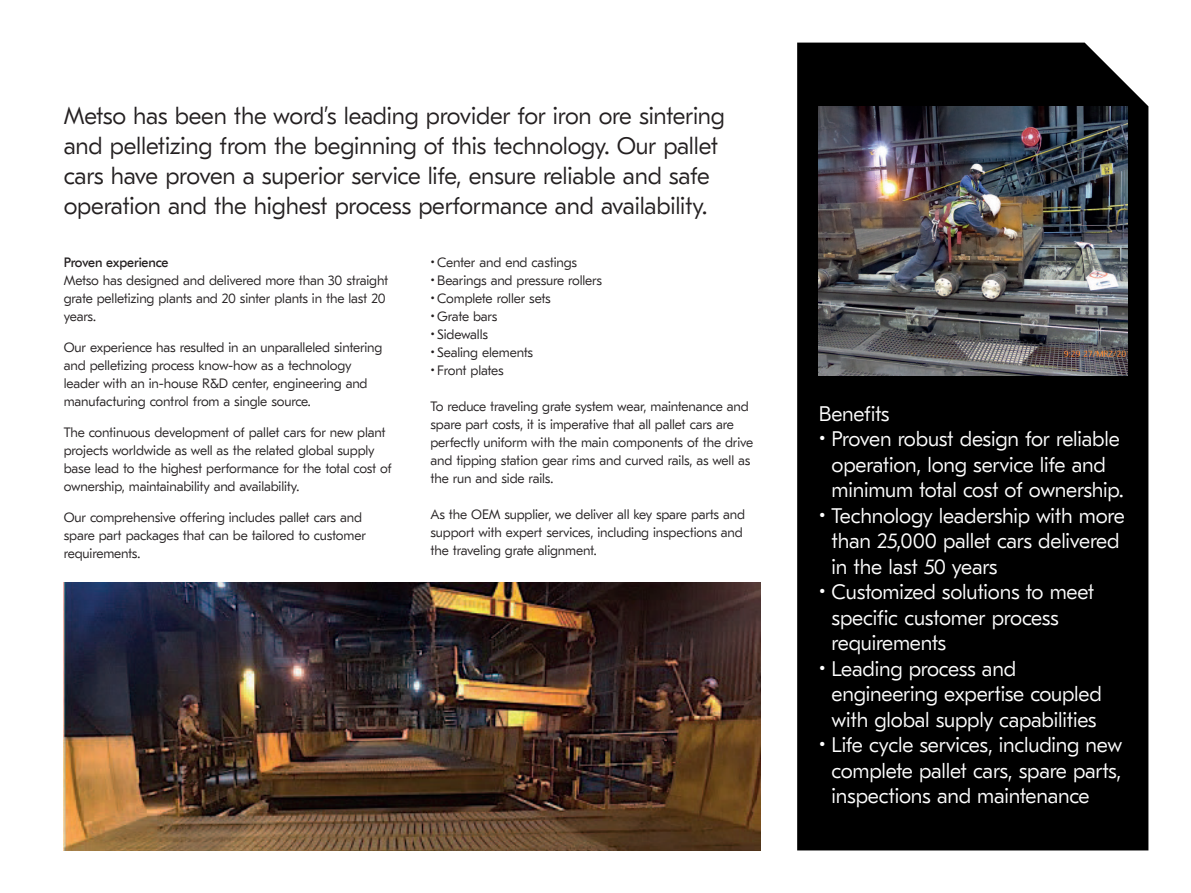
<style>
.page{position:relative;width:1191px;height:893px;background:#fff}
.page>*{position:absolute;margin:0;border:0;box-sizing:border-box;transform-origin:0 0}
.Ingress_text__16_20_pt__Light__Black{font:300 24px/30px "GT Eesti LC Text";letter-spacing:-.01em;color:#231f20}
.t1{font:300 21px/25.5px "GT Eesti LC Text";letter-spacing:-.01em;color:#fff}
.Body_text__9_12_pt__Light__Black{font:300 13.5px/18px "GT Eesti LC Text";letter-spacing:-.01em;color:#231f20}
.Body_text__subheading__9_12_pt__Regular_{font:13.5px "GT Eesti LC Text";letter-spacing:-.01em;color:#231f20}
</style>
<div class="page">
<div style="left:797px;top:43px;width:351px;height:807px;background:#000"></div>
<img style="left:819px;top:106px;width:308px;height:269px">
<img style="left:64px;top:583px;width:696px;height:267px">
<p class="Ingress_text__16_20_pt__Light__Black" style="left:64px;top:102px;width:662px">Metso has been the word’s leading provider for iron ore sintering and pelletizing from the beginning of this technology. Our pallet cars have proven a superior service life, ensure reliable and safe operation and the highest process performance and availability.</p>
<p class="Body_text__subheading__9_12_pt__Regular_" style="left:64px;top:255px;width:106px">Proven experience</p>
<p class="Body_text__9_12_pt__Light__Black" style="left:64px;top:272px;width:326px">Metso has designed and delivered more than 30 straight grate pelletizing plants and 20 sinter plants in the last 20 years.</p>
<p class="Body_text__9_12_pt__Light__Black" style="left:64px;top:339px;width:320px">Our experience has resulted in an unparalleled sintering and pelletizing process know-how as a technology leader with an in-house R&amp;D center, engineering and manufacturing control from a single source.</p>
<p class="Body_text__9_12_pt__Light__Black" style="left:64px;top:423px;width:330px">The continuous development of pallet cars for new plant projects worldwide as well as the related global supply base lead to the highest performance for the total cost of ownership, maintainability and availability.</p>
<p class="Body_text__9_12_pt__Light__Black" style="left:64px;top:508px;width:304px">Our comprehensive offering includes pallet cars and spare part packages that can be tailored to customer requirements.</p>
<p class="Body_text__9_12_pt__Light__Black" style="left:430px;top:254px;width:148px">• Center and end castings</p>
<p class="Body_text__9_12_pt__Light__Black" style="left:430px;top:272px;width:173px">• Bearings and pressure rollers</p>
<p class="Body_text__9_12_pt__Light__Black" style="left:430px;top:290px;width:122px">• Complete roller sets</p>
<p class="Body_text__9_12_pt__Light__Black" style="left:430px;top:308px;width:68px">• Grate bars</p>
<p class="Body_text__9_12_pt__Light__Black" style="left:430px;top:326px;width:59px">• Sidewalls</p>
<p class="Body_text__9_12_pt__Light__Black" style="left:430px;top:344px;width:104px">• Sealing elements</p>
<p class="Body_text__9_12_pt__Light__Black" style="left:430px;top:362px;width:75px">• Front plates</p>
<p class="Body_text__9_12_pt__Light__Black" style="left:430px;top:398px;width:324px">To reduce traveling grate system wear, maintenance and spare part costs, it is imperative that all pallet cars are perfectly uniform with the main components of the drive and tipping station gear rims and curved rails, as well as the run and side rails.</p>
<p class="Body_text__9_12_pt__Light__Black" style="left:430px;top:506px;width:316px">As the OEM supplier, we deliver all key spare parts and support with expert services, including inspections and the traveling grate alignment.</p>
<p class="t1" style="left:819px;top:401px;width:72px">Benefits</p>
<p class="t1" style="left:831px;top:427px;width:294px;text-indent:-13px">• Proven robust design for reliable operation, long service life and minimum total cost of ownership.</p>
<p class="t1" style="left:831px;top:503px;width:295px;text-indent:-13px">• Technology leadership with more than 25,000 pallet cars delivered in the last 50 years</p>
<p class="t1" style="left:831px;top:580px;width:264px;text-indent:-13px">• Customized solutions to meet specific customer process requirements</p>
<p class="t1" style="left:831px;top:656px;width:272px;text-indent:-13px">• Leading process and engineering expertise coupled with global supply capabilities</p>
<p class="t1" style="left:831px;top:733px;width:292px;text-align:justify;text-indent:-13px">• Life cycle services, including new complete pallet cars, spare parts, inspections and maintenance</p>
</div>
